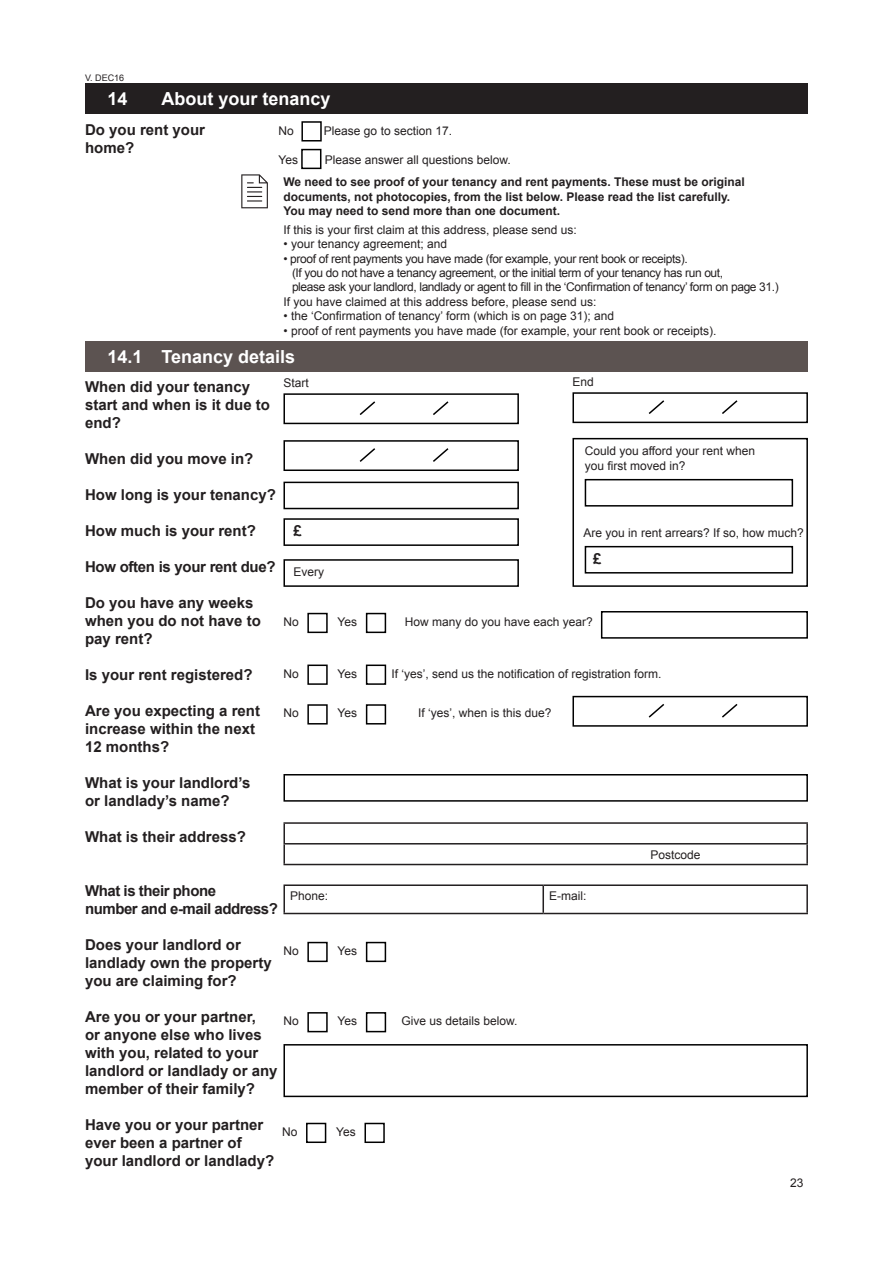
<style>
.page{position:relative;width:893px;height:1263px;background:#fff}
.page>*{position:absolute;margin:0;border:0;box-sizing:border-box;transform-origin:0 0}
.t1{font:700 18px "Arial";color:#fff}
.t2{font:700 15px/18px "Arial";color:#231f20}
.t3{font:700 15px/18px "Arial";letter-spacing:-.03em;color:#231f20}
.t4{font:700 15px "Arial";letter-spacing:-.02em;color:#231f20}
.t5{font:12px/14.4px "Arial";color:#231f20}
.t6{font:12px "Arial";letter-spacing:-.03em;color:#231f20}
.t7{font:700 12px/14.4px "Arial";color:#231f20}
.t8{font:9px "Arial";color:#231f20}
</style>
<div class="page">
<div style="left:85px;top:83px;width:723px;height:31px;background:#231f20"></div>
<div style="left:301px;top:121px;width:21px;height:20px;border:2px solid #000"></div>
<div style="left:301px;top:149px;width:20px;height:20px;border:2px solid #000"></div>
<svg style="left:241px;top:174px;width:27px;height:34px"></svg>
<div style="left:85px;top:341px;width:723px;height:31px;background:#5c5351"></div>
<div style="left:283px;top:393px;width:236px;height:31px;border:2px solid #000"></div>
<svg style="left:359px;top:401px;width:17px;height:14px"></svg>
<svg style="left:433px;top:401px;width:16px;height:14px"></svg>
<div style="left:572px;top:392px;width:236px;height:31px;border:2px solid #000"></div>
<svg style="left:648px;top:400px;width:17px;height:14px"></svg>
<svg style="left:722px;top:400px;width:16px;height:14px"></svg>
<div style="left:283px;top:440px;width:236px;height:31px;border:2px solid #000"></div>
<svg style="left:359px;top:448px;width:17px;height:14px"></svg>
<svg style="left:433px;top:448px;width:16px;height:14px"></svg>
<div style="left:283px;top:482px;width:236px;height:27px;border:2px solid #000"></div>
<div style="left:283px;top:518px;width:236px;height:28px;border:2px solid #000"></div>
<div style="left:283px;top:559px;width:236px;height:28px;border:2px solid #000"></div>
<div style="left:572px;top:438px;width:236px;height:149px;border:2px solid #000"></div>
<div style="left:585px;top:479px;width:208px;height:28px;border:2px solid #000"></div>
<div style="left:585px;top:546px;width:208px;height:27px;border:2px solid #000"></div>
<div style="left:307px;top:613px;width:21px;height:20px;border:2px solid #000"></div>
<div style="left:366px;top:613px;width:20px;height:20px;border:2px solid #000"></div>
<div style="left:307px;top:664px;width:21px;height:21px;border:2px solid #000"></div>
<div style="left:366px;top:664px;width:20px;height:21px;border:2px solid #000"></div>
<div style="left:307px;top:704px;width:21px;height:20px;border:2px solid #000"></div>
<div style="left:366px;top:704px;width:20px;height:20px;border:2px solid #000"></div>
<div style="left:572px;top:696px;width:236px;height:31px;border:2px solid #000"></div>
<svg style="left:648px;top:704px;width:17px;height:14px"></svg>
<svg style="left:722px;top:704px;width:16px;height:14px"></svg>
<div style="left:601px;top:611px;width:207px;height:28px;border:2px solid #000"></div>
<div style="left:283px;top:774px;width:525px;height:28px;border:2px solid #000"></div>
<hr style="left:283px;top:822px;width:525px;height:2px;background:#231f20">
<svg style="left:283px;top:824px;width:2px;height:19px"></svg>
<svg style="left:806px;top:824px;width:2px;height:19px"></svg>
<hr style="left:283px;top:843px;width:525px;height:1px;background:#231f20">
<hr style="left:283px;top:844px;width:2px;height:20px;background:#231f20">
<hr style="left:806px;top:844px;width:2px;height:20px;background:#231f20">
<hr style="left:283px;top:864px;width:525px;height:1px;background:#231f20">
<hr style="left:283px;top:884px;width:260px;height:2px;background:#231f20">
<hr style="left:283px;top:886px;width:2px;height:27px;background:#231f20">
<hr style="left:543px;top:884px;width:265px;height:2px;background:#231f20">
<hr style="left:542px;top:886px;width:2px;height:27px;background:#231f20">
<hr style="left:806px;top:886px;width:2px;height:27px;background:#231f20">
<hr style="left:283px;top:913px;width:260px;height:1px;background:#231f20">
<hr style="left:543px;top:913px;width:265px;height:1px;background:#231f20">
<div style="left:307px;top:942px;width:21px;height:20px;border:2px solid #000"></div>
<div style="left:366px;top:942px;width:20px;height:20px;border:2px solid #000"></div>
<div style="left:307px;top:1012px;width:21px;height:20px;border:2px solid #000"></div>
<div style="left:366px;top:1012px;width:20px;height:20px;border:2px solid #000"></div>
<div style="left:283px;top:1044px;width:525px;height:53px;border:2px solid #000"></div>
<div style="left:306px;top:1123px;width:20px;height:20px;border:2px solid #000"></div>
<div style="left:364px;top:1123px;width:21px;height:20px;border:2px solid #000"></div>
<p class="t8" style="left:85px;top:72px;width:41px">V. DEC16</p>
<h1 class="t1" style="left:107px;top:86px;width:22px">14</h1>
<h1 class="t1" style="left:161px;top:86px;width:171px">About your tenancy</h1>
<p class="t2" style="left:85px;top:122px;width:122px">Do you rent your home?</p>
<p class="t5" style="left:279px;top:124px;width:17px">No</p>
<p class="t5" style="left:324px;top:124px;width:130px">Please go to section 17.</p>
<p class="t5" style="left:279px;top:153px;width:21px">Yes</p>
<p class="t5" style="left:325px;top:153px;width:188px">Please answer all questions below.</p>
<p class="t7" style="left:283px;top:175px;width:463px">We need to see proof of your tenancy and rent payments. These must be original documents, not photocopies, from the list below. Please read the list carefully.<br>You may need to send more than one document.</p>
<p class="t5" style="left:283px;top:222px;width:295px">If this is your first claim at this address, please send us:</p>
<p class="t5" style="left:283px;top:237px;width:165px">• your tenancy agreement; and</p>
<p class="t6" style="left:283px;top:250px;width:406px">• proof of rent payments you have made (for example, your rent book or receipts).</p>
<p class="t6" style="left:292px;top:265px;width:433px">(If you do not have a tenancy agreement, or the initial term of your tenancy has run out,</p>
<p class="t6" style="left:292px;top:279px;width:488px">please ask your landlord, landlady or agent to fill in the ‘Confirmation of tenancy’ form on page 31.)</p>
<p class="t5" style="left:283px;top:294px;width:314px">If you have claimed at this address before, please send us:</p>
<p class="t5" style="left:283px;top:309px;width:332px">• the ‘Confirmation of tenancy’ form (which is on page 31); and</p>
<p class="t5" style="left:283px;top:323px;width:435px">• proof of rent payments you have made (for example, your rent book or receipts).</p>
<h1 class="t1" style="left:107px;top:345px;width:189px">14.1 Tenancy details</h1>
<p class="t2" style="left:85px;top:378px;width:187px">When did your tenancy start and when is it due to end?</p>
<p class="t2" style="left:85px;top:450px;width:170px">When did you move in?</p>
<p class="t2" style="left:85px;top:486px;width:192px">How long is your tenancy?</p>
<p class="t2" style="left:85px;top:522px;width:172px">How much is your rent?</p>
<p class="t4" style="left:85px;top:556px;width:192px">How often is your rent due?</p>
<p class="t2" style="left:85px;top:594px;width:177px">Do you have any weeks when you do not have to pay rent?</p>
<p class="t2" style="left:85px;top:666px;width:169px">Is your rent registered?</p>
<p class="t2" style="left:85px;top:702px;width:177px">Are you expecting a rent increase within the next<br>12 months?</p>
<p class="t2" style="left:85px;top:774px;width:167px">What is your landlord’s or landlady’s name?</p>
<p class="t2" style="left:85px;top:828px;width:162px">What is their address?</p>
<p class="t5" style="left:283px;top:376px;width:27px">Start</p>
<p class="t5" style="left:572px;top:375px;width:23px">End</p>
<p class="t5" style="left:585px;top:444px;width:172px">Could you afford your rent when you first moved in?</p>
<p class="t2" style="left:293px;top:522px;width:10px">£</p>
<p class="t5" style="left:293px;top:565px;width:32px">Every</p>
<p class="t5" style="left:584px;top:526px;width:222px">Are you in rent arrears? If so, how much?</p>
<p class="t2" style="left:593px;top:550px;width:10px">£</p>
<p class="t5" style="left:283px;top:615px;width:17px">No</p>
<p class="t5" style="left:337px;top:615px;width:21px">Yes</p>
<p class="t5" style="left:405px;top:615px;width:190px">How many do you have each year?</p>
<p class="t5" style="left:283px;top:666px;width:17px">No</p>
<p class="t5" style="left:337px;top:666px;width:21px">Yes</p>
<p class="t5" style="left:391px;top:666px;width:272px">If ‘yes’, send us the notification of registration form.</p>
<p class="t5" style="left:283px;top:706px;width:17px">No</p>
<p class="t5" style="left:337px;top:706px;width:21px">Yes</p>
<p class="t5" style="left:418px;top:706px;width:135px">If ‘yes’, when is this due?</p>
<p class="t3" style="left:85px;top:882px;width:194px">What is their phone<br>number and e-mail address?</p>
<p class="t2" style="left:85px;top:936px;width:188px">Does your landlord or landlady own the property you are claiming for?</p>
<p class="t2" style="left:85px;top:1008px;width:194px">Are you or your partner,<br>or anyone else who lives with you, related to your landlord or landlady or any member of their family?</p>
<p class="t2" style="left:85px;top:1116px;width:191px">Have you or your partner ever been a partner of your landlord or landlady?</p>
<p class="t5" style="left:290px;top:889px;width:40px">Phone:</p>
<p class="t5" style="left:549px;top:889px;width:39px">E-mail:</p>
<p class="t5" style="left:283px;top:943px;width:17px">No</p>
<p class="t5" style="left:337px;top:943px;width:21px">Yes</p>
<p class="t5" style="left:283px;top:1014px;width:17px">No</p>
<p class="t5" style="left:337px;top:1014px;width:21px">Yes</p>
<p class="t5" style="left:401px;top:1014px;width:118px">Give us details below.</p>
<p class="t5" style="left:282px;top:1124px;width:17px">No</p>
<p class="t5" style="left:336px;top:1124px;width:21px">Yes</p>
<p class="t5" style="left:651px;top:847px;width:52px">Postcode</p>
<p class="t5" style="left:790px;top:1175px;width:15px">23</p>
</div>
